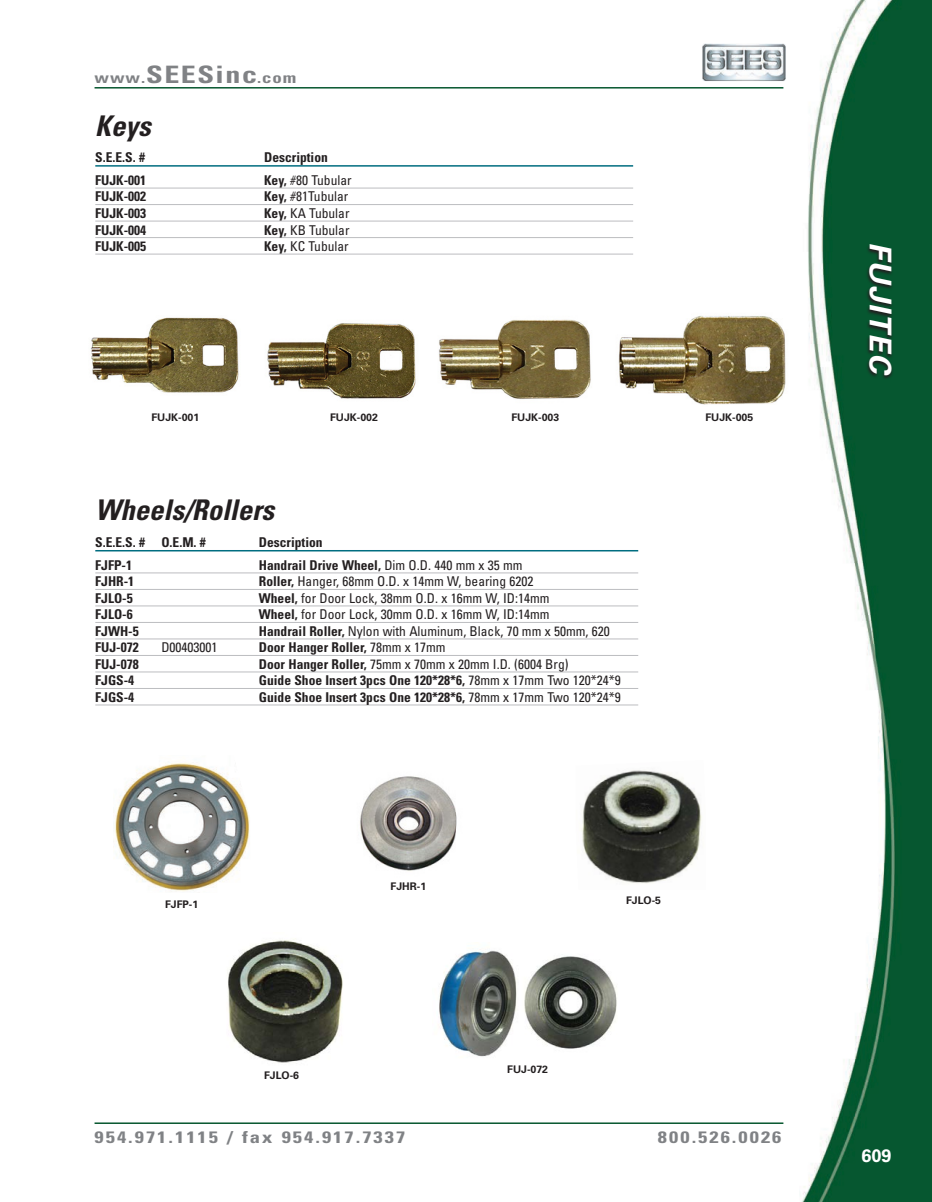
<style>
.page{position:relative;width:932px;height:1202px;background:#fff}
.page>*{position:absolute;margin:0;border:0;box-sizing:border-box;transform-origin:0 0}
.t1{font:italic 700 30px "Univers LT Std";color:#fff}
.t2{font:28.5px "Univers LT 67 Bd Cn Obl";color:#231f20}
.t3{font:18px "Univers LT 65 Bd";color:#fff}
.t4{font:700 condensed 16.5px "Univers";letter-spacing:.1em;color:#808285;scale:1.25 1}
.t5{font:700 condensed 15px "Univers";letter-spacing:.05em;color:#808285;scale:1.25 1}
.Chart_Text{font:condensed 13.5px "Univers";color:#231f20}
.Chart_Text-2{font:700 condensed 13.5px "Univers";color:#231f20}
.Chart_Head_-_Esco{font:700 condensed 13.5px "Univers";color:#231f20}
.Caption___Pix{font:700 10.5px "Univers LT Std";color:#231f20}
.s1{font-size:24px}
.s2{font-weight:700}
.s3{font-weight:400}
</style>
<div class="page">
<img style="left:801px;top:0;width:131px;height:1202px">
<hr style="left:94px;top:1122px;width:689px;height:2px;background:#07572f">
<hr style="left:94px;top:87px;width:689px;height:2px;background:#07572f">
<svg style="left:865px;top:243px;width:28px;height:137px"></svg>
<hr style="left:95px;top:550px;width:543px;height:1px;background:#006d80">
<hr style="left:95px;top:572px;width:543px;height:1px;background:#bcbdc0">
<hr style="left:95px;top:589px;width:543px;height:1px;background:#bcbdc0">
<hr style="left:95px;top:605px;width:543px;height:1px;background:#bcbdc0">
<hr style="left:95px;top:622px;width:543px;height:1px;background:#bcbdc0">
<hr style="left:95px;top:638px;width:543px;height:1px;background:#bcbdc0">
<hr style="left:95px;top:655px;width:543px;height:1px;background:#bcbdc0">
<hr style="left:95px;top:671px;width:543px;height:1px;background:#bcbdc0">
<hr style="left:95px;top:688px;width:543px;height:1px;background:#bcbdc0">
<hr style="left:95px;top:704px;width:543px;height:1px;background:#bcbdc0">
<img style="left:360px;top:776px;width:97px;height:95px">
<img style="left:439px;top:949px;width:178px;height:108px">
<img style="left:581px;top:770px;width:121px;height:114px">
<img style="left:227px;top:938px;width:116px;height:125px">
<img style="left:113px;top:763px;width:137px;height:129px">
<img style="left:91px;top:317px;width:148px;height:76px">
<img style="left:267px;top:323px;width:149px;height:76px">
<img style="left:439px;top:319px;width:152px;height:80px">
<hr style="left:95px;top:165px;width:538px;height:2px;background:#006d80">
<hr style="left:95px;top:188px;width:538px;height:1px;background:#bcbdc0">
<hr style="left:95px;top:204px;width:538px;height:1px;background:#bcbdc0">
<hr style="left:95px;top:221px;width:538px;height:1px;background:#bcbdc0">
<hr style="left:95px;top:237px;width:538px;height:1px;background:#bcbdc0">
<hr style="left:95px;top:254px;width:538px;height:1px;background:#bcbdc0">
<img style="left:618px;top:316px;width:168px;height:89px">
<img style="left:702px;top:43px;width:84px;height:38px">
<p class="t5" style="left:94px;top:68px;width:163px">www.<span class="s1">SEESinc</span>.com</p>
<p class="t2" style="left:95px;top:108px;width:57px">Keys</p>
<p class="Chart_Head_-_Esco" style="left:95px;top:149px;width:51px">S.E.E.S. #</p>
<p class="Chart_Head_-_Esco" style="left:264px;top:149px;width:65px">Description</p>
<p class="Chart_Text-2" style="left:95px;top:172px;width:52px">FUJK-001</p>
<p class="Chart_Text" style="left:264px;top:172px;width:89px"><span class="s2">Key,</span> #80 Tubular</p>
<p class="Chart_Text-2" style="left:95px;top:188px;width:52px">FUJK-002</p>
<p class="Chart_Text" style="left:264px;top:188px;width:86px"><span class="s2">Key,</span> #81Tubular</p>
<p class="Chart_Text-2" style="left:95px;top:205px;width:52px">FUJK-003</p>
<p class="Chart_Text" style="left:264px;top:205px;width:87px"><span class="s2">Key,</span> KA Tubular</p>
<p class="Chart_Text-2" style="left:95px;top:221px;width:52px">FUJK-004</p>
<p class="Chart_Text" style="left:264px;top:221px;width:87px"><span class="s2">Key,</span> KB Tubular</p>
<p class="Chart_Text-2" style="left:95px;top:238px;width:52px">FUJK-005</p>
<p class="Chart_Text" style="left:264px;top:238px;width:86px"><span class="s2">Key,</span> KC Tubular</p>
<p class="Caption___Pix" style="left:151px;top:411px;width:49px">FUJK-001</p>
<p class="t2" style="left:95px;top:492px;width:180px">Wheels/Rollers</p>
<p class="Caption___Pix" style="left:330px;top:411px;width:49px">FUJK-002</p>
<p class="Caption___Pix" style="left:511px;top:411px;width:49px">FUJK-003</p>
<p class="Caption___Pix" style="left:705px;top:411px;width:49px">FUJK-005</p>
<p class="Chart_Head_-_Esco" style="left:95px;top:534px;width:112px">S.E.E.S. # O.E.M. #</p>
<p class="Chart_Head_-_Esco" style="left:259px;top:534px;width:65px">Description</p>
<p class="Chart_Text-2" style="left:95px;top:557px;width:38px">FJFP-1</p>
<p class="Chart_Text-2" style="left:259px;top:557px;width:265px">Handrail Drive Wheel, <span class="s3">Dim O.D. 440 mm x 35 mm</span></p>
<p class="Chart_Text-2" style="left:95px;top:573px;width:40px">FJHR-1</p>
<p class="Chart_Text" style="left:259px;top:573px;width:276px"><span class="s2">Roller,</span> Hanger, 68mm O.D. x 14mm W, bearing 6202</p>
<p class="Chart_Text-2" style="left:95px;top:590px;width:39px">FJLO-5</p>
<p class="Chart_Text" style="left:259px;top:589px;width:292px"><span class="s2">Wheel,</span> for Door Lock, 38mm O.D. x 16mm W, ID:14mm</p>
<p class="Chart_Text-2" style="left:95px;top:606px;width:39px">FJLO-6</p>
<p class="Chart_Text" style="left:259px;top:606px;width:292px"><span class="s2">Wheel,</span> for Door Lock, 30mm O.D. x 16mm W, ID:14mm</p>
<p class="Chart_Text-2" style="left:95px;top:623px;width:45px">FJWH-5</p>
<p class="Chart_Text" style="left:259px;top:622px;width:352px"><span class="s2">Handrail Roller,</span> Nylon with Aluminum, Black, 70 mm x 50mm, 620</p>
<p class="Chart_Text-2" style="left:95px;top:639px;width:45px">FUJ-072</p>
<p class="Chart_Text" style="left:161px;top:639px;width:58px">D00403001</p>
<p class="Chart_Text-2" style="left:259px;top:639px;width:188px">Door Hanger Roller, <span class="s3">78mm x 17mm</span></p>
<p class="Chart_Text-2" style="left:95px;top:656px;width:45px">FUJ-078</p>
<p class="Chart_Text" style="left:259px;top:655px;width:311px"><span class="s2">Door Hanger Roller,</span> 75mm x 70mm x 20mm I.D. (6004 Brg)</p>
<p class="Chart_Text-2" style="left:95px;top:672px;width:40px">FJGS-4</p>
<p class="Chart_Text-2" style="left:259px;top:672px;width:363px">Guide Shoe Insert 3pcs One 120*28*6, <span class="s3">78mm x 17mm Two 120*24*9</span></p>
<p class="Chart_Text-2" style="left:95px;top:689px;width:40px">FJGS-4</p>
<p class="Chart_Text-2" style="left:259px;top:689px;width:363px">Guide Shoe Insert 3pcs One 120*28*6, <span class="s3">78mm x 17mm Two 120*24*9</span></p>
<p class="Caption___Pix" style="left:165px;top:898px;width:35px">FJFP-1</p>
<p class="Caption___Pix" style="left:264px;top:1068px;width:37px">FJLO-6</p>
<p class="Caption___Pix" style="left:390px;top:879px;width:37px">FJHR-1</p>
<p class="Caption___Pix" style="left:507px;top:1063px;width:42px">FUJ-072</p>
<p class="Caption___Pix" style="left:626px;top:894px;width:37px">FJLO-5</p>
<p class="t4" style="left:94px;top:1127px;width:250px">954.971.1115 / fax 954.917.7337</p>
<p class="t4" style="left:658px;top:1127px;width:100px">800.526.0026</p>
<p class="t1" style="left:897px;top:242px;width:135px;rotate:90deg">FUJITEC</p>
<h3 class="t3" style="left:861px;top:1145px;width:32px">609</h3>
</div>
